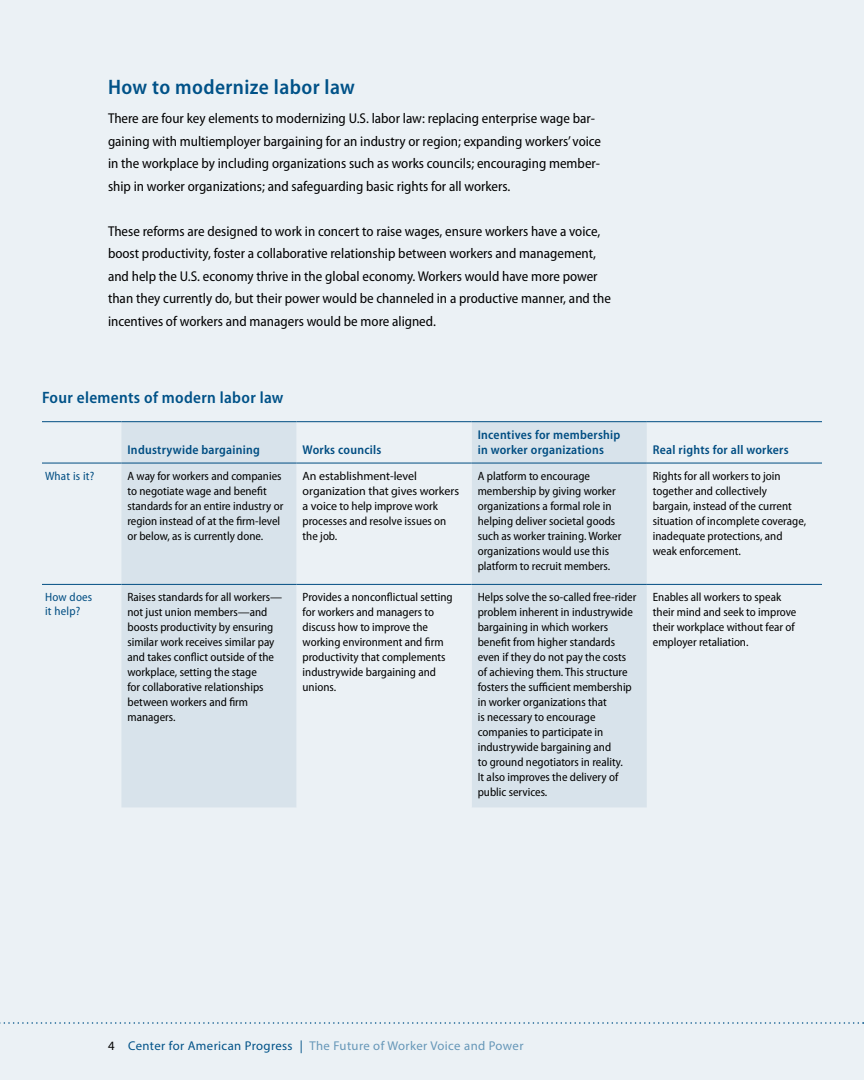
<style>
.page{position:relative;width:864px;height:1080px;background:#ebf1f5}
.page>*{position:absolute;margin:0;border:0;box-sizing:border-box;transform-origin:0 0}
.t1{font:600 semi-condensed 21px "Myriad Pro";letter-spacing:.02em;color:#005288}
.t2{font:600 semi-condensed 16.5px "Myriad Pro";letter-spacing:.02em;color:#005288}
.t3{font:semi-condensed 14.25px/22.5px "Myriad Pro";color:#000}
.t4{font:600 semi-condensed 12.75px/15.3px "Myriad Pro";letter-spacing:.02em;color:#005288}
.t5{font:12.75px "Myriad Pro";letter-spacing:.03em;color:#6697b8}
.t6{font:semi-condensed 12px/15px "Myriad Pro";color:#000}
.t7{font:12px/15px "Myriad Pro";color:#000}
.t8{font:semi-condensed 12px/14.4px "Myriad Pro";letter-spacing:.02em;color:#005288}
.s1{font-stretch:semi-condensed}
.s2{color:#000}
.s3{color:#005288}
</style>
<div class="page">
<div style="left:121px;top:422px;width:176px;height:385px;background:#d8e3eb"></div>
<svg style="left:297px;top:422px;width:525px;height:385px"></svg>
<hr style="left:42px;top:421px;width:79px;height:1px;background:#005288">
<hr style="left:121px;top:421px;width:176px;height:1px;background:#005288">
<hr style="left:297px;top:421px;width:175px;height:1px;background:#005288">
<hr style="left:472px;top:421px;width:175px;height:1px;background:#005288">
<hr style="left:647px;top:421px;width:175px;height:1px;background:#005288">
<hr style="left:42px;top:463px;width:79px;height:1px;background:#005288">
<hr style="left:121px;top:463px;width:176px;height:1px;background:#005288">
<hr style="left:297px;top:463px;width:175px;height:1px;background:#005288">
<hr style="left:472px;top:463px;width:175px;height:1px;background:#005288">
<hr style="left:647px;top:463px;width:175px;height:1px;background:#005288">
<hr style="left:42px;top:584px;width:79px;height:1px;background:#005288">
<hr style="left:121px;top:584px;width:176px;height:1px;background:#005288">
<hr style="left:297px;top:584px;width:175px;height:1px;background:#005288">
<hr style="left:472px;top:584px;width:175px;height:1px;background:#005288">
<hr style="left:647px;top:584px;width:175px;height:1px;background:#005288">
<svg style="left:0;top:1022px;width:864px;height:2px"></svg>
<h1 class="t1" style="left:108px;top:75px;width:248px">How to modernize labor law</h1>
<p class="t3" style="left:108px;top:107px;width:495px">There are four key elements to modernizing U.S. labor law: replacing enterprise wage bar&shy;gaining with multiemployer bargaining for an industry or region; expanding workers’ voice in the workplace by including organizations such as works councils; encouraging member&shy;ship in worker organizations; and safeguarding basic rights for all workers.</p>
<p class="t3" style="left:108px;top:220px;width:504px">These reforms are designed to work in concert to raise wages, ensure workers have a voice, boost productivity, foster a collaborative relationship between workers and management, and help the U.S. economy thrive in the global economy. Workers would have more power than they currently do, but their power would be channeled in a productive manner, and the incentives of workers and managers would be more aligned.</p>
<h2 class="t2" style="left:42px;top:389px;width:243px">Four elements of modern labor law</h2>
<p class="t4" style="left:127px;top:442px;width:134px">Industrywide bargaining</p>
<p class="t4" style="left:303px;top:442px;width:80px">Works councils</p>
<p class="t4" style="left:478px;top:427px;width:144px">Incentives for membership in worker organizations</p>
<p class="t4" style="left:653px;top:442px;width:137px">Real rights for all workers</p>
<p class="t8" style="left:45px;top:469px;width:51px">What is it?</p>
<p class="t6" style="left:127px;top:468px;width:157px">A way for workers and companies to negotiate wage and benefit standards for an entire industry or region instead of at the firm-level or below, as is currently done.</p>
<p class="t7" style="left:303px;top:468px;width:158px">An establishment-level organization that gives workers a voice <span class="s1">to help improve work processes and resolve issues on the job.</span></p>
<p class="t6" style="left:478px;top:468px;width:145px">A platform to encourage membership by giving worker organizations a formal role in helping deliver societal goods such as worker training. Worker organizations would use this platform to recruit members.</p>
<p class="t6" style="left:653px;top:468px;width:155px">Rights for all workers to join together and collectively bargain, instead of the current situation of incomplete coverage, inadequate protections, and weak enforcement.</p>
<p class="t8" style="left:45px;top:590px;width:49px">How does it help?</p>
<p class="t6" style="left:127px;top:590px;width:156px">Raises standards for all workers— not just union members—and boosts productivity by ensuring similar work receives similar pay and takes conflict outside of the workplace, setting the stage<br>for collaborative relationships between workers and firm managers.</p>
<p class="t6" style="left:303px;top:590px;width:152px">Provides a nonconflictual setting for workers and managers to discuss how to improve the working environment and firm productivity that complements industrywide bargaining and unions.</p>
<p class="t6" style="left:478px;top:590px;width:160px">Helps solve the so-called free-rider problem inherent in industrywide bargaining in which workers benefit from higher standards even if they do not pay the costs of achieving them. This structure fosters the sufficient membership in worker organizations that<br>is necessary to encourage companies to participate in industrywide bargaining and<br>to ground negotiators in reality.<br>It also improves the delivery of public services.</p>
<p class="t6" style="left:653px;top:590px;width:145px">Enables all workers to speak their mind and seek to improve their workplace without fear of employer retaliation.</p>
<p class="t5" style="left:108px;top:1038px;width:417px"><span class="s2">4</span> <span class="s3">Center for American Progress |</span> The Future of Worker Voice and Power</p>
</div>
